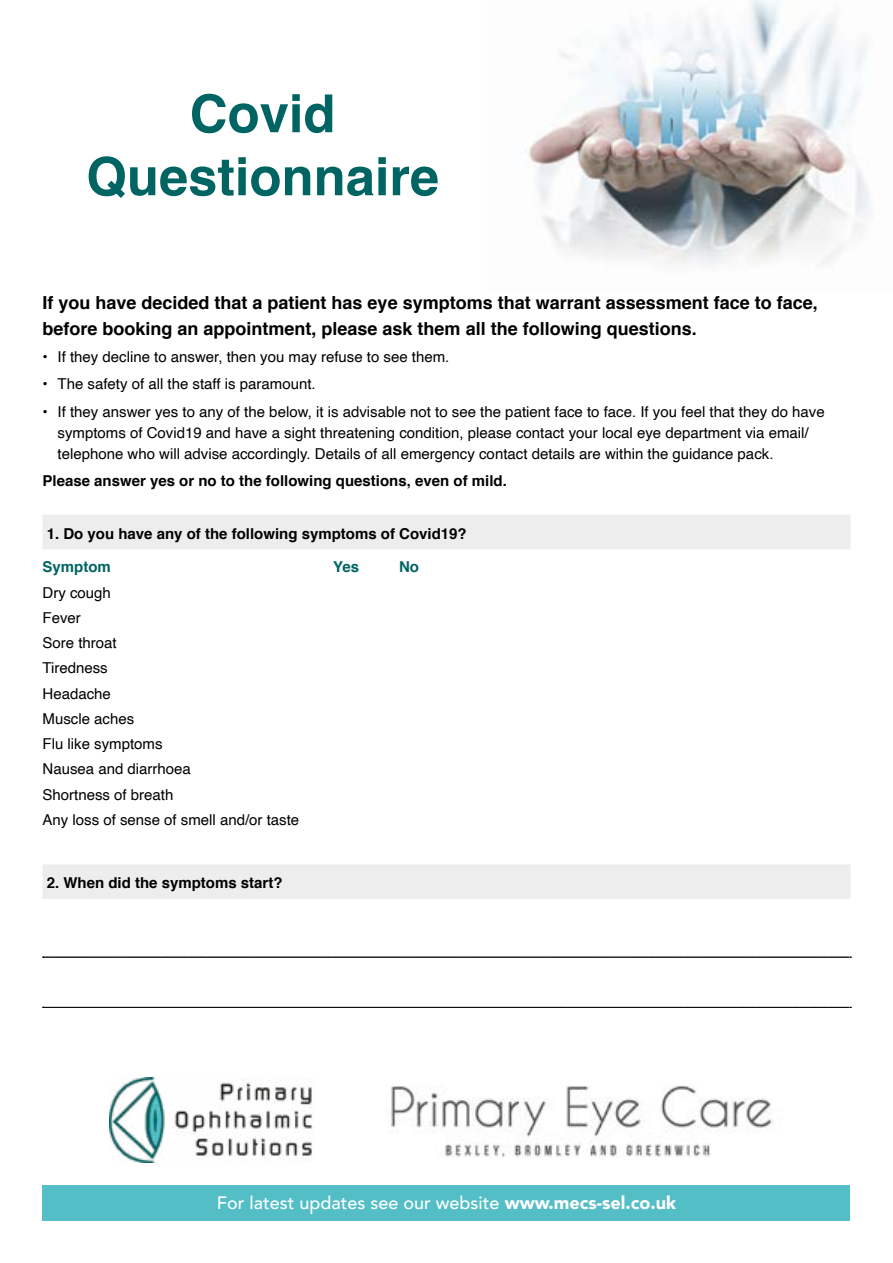
<style>
.page{position:relative;width:893px;height:1263px;background:#fff}
.page>*{position:absolute;margin:0;border:0;box-sizing:border-box;transform-origin:0 0}
.t1{font:700 52.5px/63px "Helvetica";color:#006463;text-align:center}
.t2{font:700 18px/25.5px "Helvetica";color:#000}
.t3{font:500 18px "Avenir";color:#fff}
.t4{font:15px/25.2px "Helvetica";color:#000}
.t5{font:700 15px "Helvetica";color:#000}
.t6{font:700 15px "Helvetica";color:#006463}
.s1{font-weight:900}
</style>
<div class="page">
<img style="left:526px;top:0;width:344px;height:265px">
<div style="left:43px;top:515px;width:807px;height:34px;background:#ededed"></div>
<div style="left:43px;top:864px;width:807px;height:35px;background:#ededed"></div>
<svg style="left:43px;top:957px;width:808px;height:1px"></svg>
<svg style="left:43px;top:1007px;width:808px;height:1px"></svg>
<img style="left:390px;top:1085px;width:383px;height:72px">
<img style="left:109px;top:1077px;width:204px;height:85px">
<div style="left:43px;top:1185px;width:807px;height:35px;background:#53bec6"></div>
<h1 class="t1" style="left:86px;top:83px;width:355px">Covid<br>Questionnaire</h1>
<p class="t2" style="left:43px;top:290px;width:777px">If you have decided that a patient has eye symptoms that warrant assessment face to face, before booking an appointment, please ask them all the following questions.</p>
<p class="t4" style="left:43px;top:344px;width:408px">• If they decline to answer, then you may refuse to see them.</p>
<p class="t4" style="left:43px;top:372px;width:275px">• The safety of all the staff is paramount.</p>
<p class="t4" style="left:58px;top:401px;width:769px;line-height:21px;text-indent:-15px">• If they answer yes to any of the below, it is advisable not to see the patient face to face. If you feel that they do have symptoms of Covid19 and have a sight threatening condition, please contact your local eye department via email/ telephone who will advise accordingly. Details of all emergency contact details are within the guidance pack.</p>
<p class="t5" style="left:43px;top:469px;width:466px">Please answer yes or no to the following questions, even of mild.</p>
<p class="t5" style="left:47px;top:521px;width:422px">1. Do you have any of the following symptoms of Covid19?</p>
<p class="t6" style="left:43px;top:555px;width:70px">Symptom</p>
<p class="t6" style="left:333px;top:555px;width:27px">Yes</p>
<p class="t6" style="left:399px;top:555px;width:21px">No</p>
<p class="t4" style="left:43px;top:580px;width:258px">Dry cough<br>Fever<br>Sore throat<br>Tiredness<br>Headache<br>Muscle aches<br>Flu like symptoms<br>Nausea and diarrhoea<br>Shortness of breath<br>Any loss of sense of smell and/or taste</p>
<p class="t5" style="left:47px;top:871px;width:237px">2. When did the symptoms start?</p>
<p class="t3" style="left:217px;top:1187px;width:461px">For latest updates see our website <span class="s1">www.mecs-sel.co.uk</span></p>
</div>
